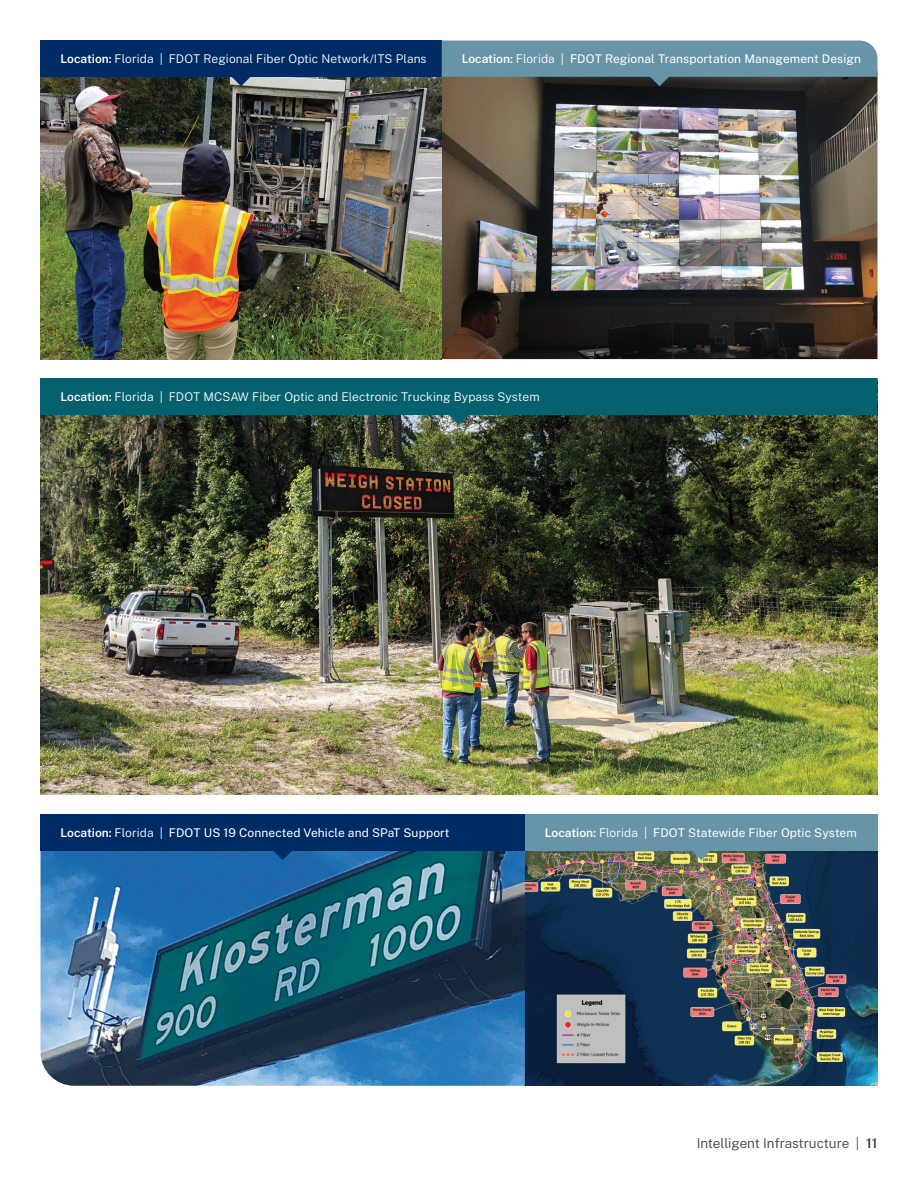
<style>
.page{position:relative;width:918px;height:1188px;background:#fff}
.page>*{position:absolute;margin:0;border:0;box-sizing:border-box;transform-origin:0 0}
.t1{font:300 13.5px "Public Sans";letter-spacing:-.005em;color:#3e3e3f}
.t2{font:12px "Public Sans";letter-spacing:.01em;color:#fff}
.t3{font:300 12px "Public Sans";letter-spacing:.01em;color:#fff}
.s1{font-weight:600}
.s2{font-weight:300}
</style>
<div class="page">
<img style="left:442px;top:86px;width:436px;height:273px">
<img style="left:40px;top:77px;width:402px;height:282px">
<img style="left:40px;top:415px;width:838px;height:380px">
<img style="left:525px;top:851px;width:353px;height:235px">
<img style="left:40px;top:851px;width:485px;height:235px">
<svg style="left:231px;top:77px;width:20px;height:9px"></svg>
<svg style="left:449px;top:415px;width:20px;height:10px"></svg>
<svg style="left:273px;top:851px;width:20px;height:9px"></svg>
<svg style="left:691px;top:851px;width:20px;height:9px"></svg>
<div style="left:40px;top:40px;width:402px;height:37px;background:#002c65"></div>
<div style="left:40px;top:379px;width:838px;height:36px;background:#05616d"></div>
<div style="left:40px;top:814px;width:485px;height:37px;background:#002c65"></div>
<div style="left:525px;top:814px;width:353px;height:37px;background:#6794a7"></div>
<svg style="left:442px;top:40px;width:436px;height:46px;background:#618390"></svg>
<p class="t3" style="left:60px;top:51px;width:368px"><span class="s1">Location:</span> Florida | FDOT Regional Fiber Optic Network/ITS Plans</p>
<p class="t2" style="left:462px;top:51px;width:401px"><span class="s1">Location:</span> <span class="s2">Florida |</span> FDOT Regional Transportation Management Design</p>
<p class="t3" style="left:60px;top:389px;width:481px"><span class="s1">Location:</span> Florida | FDOT MCSAW Fiber Optic and Electronic Trucking Bypass System</p>
<p class="t2" style="left:60px;top:824px;width:391px"><span class="s1">Location:</span> <span class="s2">Florida |</span> FDOT US 19 Connected Vehicle and SPaT Support</p>
<p class="t2" style="left:545px;top:824px;width:314px"><span class="s1">Location:</span> <span class="s2">Florida |</span> FDOT Statewide Fiber Optic System</p>
<p class="t1" style="left:697px;top:1134px;width:182px">Intelligent Infrastructure | <span class="s1">11</span></p>
</div>
